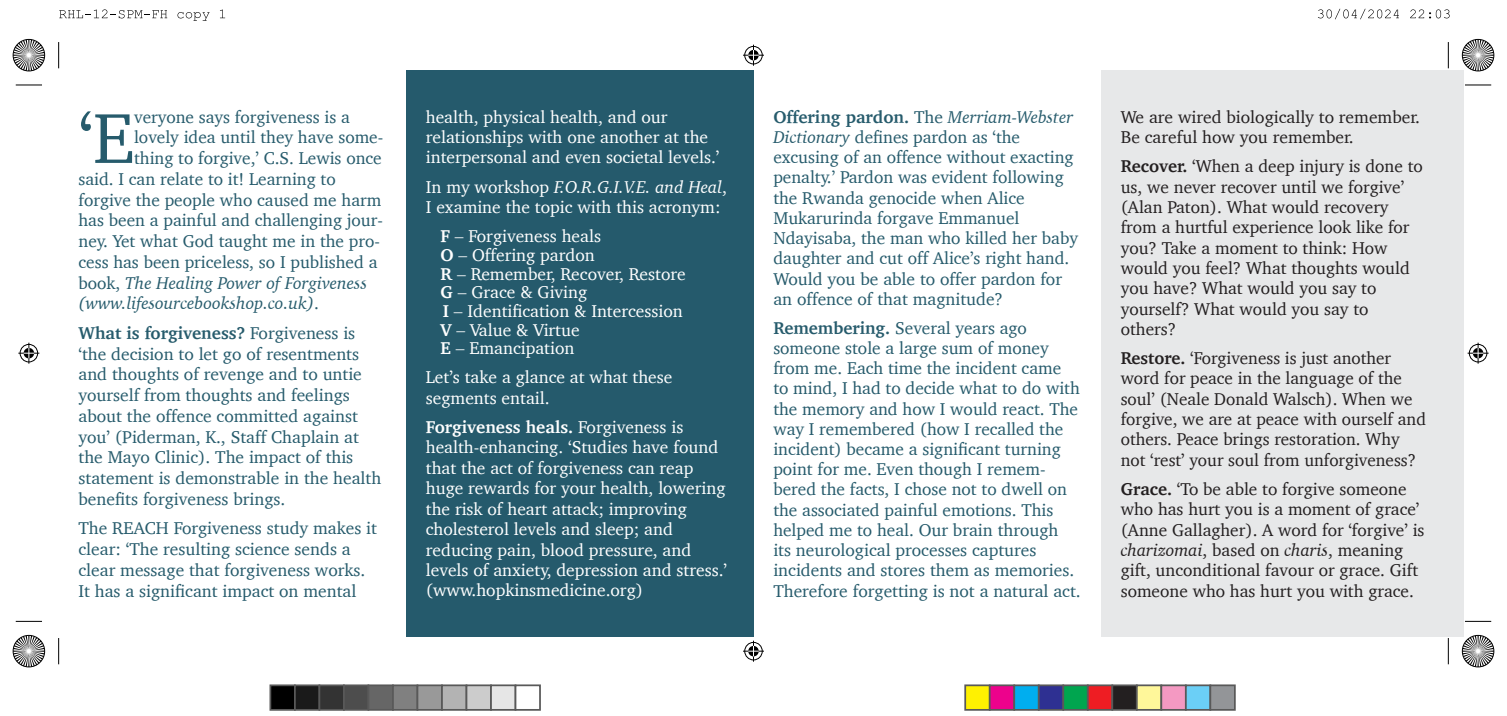
<style>
.page{position:relative;width:1507px;height:716px;background:#fff}
.page>*{position:absolute;margin:0;border:0;box-sizing:border-box;transform-origin:0 0}
.t1{font:72.27px "Charter";color:#265b6c}
.t2{font:17.5px/20.1px "Charter";color:#265b6c}
.t3{font:17.5px/20.3px "Charter";color:#231f20}
.t4{font:17.5px/20.5px "Charter";color:#fff}
.t5{font:italic 17.5px "Charter";color:#265b6c}
.s1{font-style:normal}
.s2{font-weight:700}
.s3{font-style:italic}
</style>
<div class="page">
<div style="left:1100px;top:70px;width:362px;height:566px;background:#e7e8e9"></div>
<div style="left:406px;top:70px;width:347px;height:566px;background:#255a6c"></div>
<svg style="left:59px;top:9px;width:108px;height:9px"></svg>
<svg style="left:177px;top:12px;width:32px;height:9px"></svg>
<svg style="left:220px;top:10px;width:5px;height:8px"></svg>
<svg style="left:1318px;top:9px;width:80px;height:10px"></svg>
<svg style="left:1410px;top:9px;width:39px;height:9px"></svg>
<svg style="left:18px;top:342px;width:21px;height:21px"></svg>
<svg style="left:1467px;top:342px;width:21px;height:21px"></svg>
<svg style="left:743px;top:45px;width:21px;height:21px"></svg>
<svg style="left:743px;top:640px;width:21px;height:21px"></svg>
<svg style="left:13px;top:39px;width:32px;height:32px"></svg>
<svg style="left:1462px;top:39px;width:31px;height:32px"></svg>
<svg style="left:13px;top:635px;width:32px;height:31px"></svg>
<svg style="left:1462px;top:635px;width:31px;height:31px"></svg>
<svg style="left:16px;top:85px;width:26px;height:1px"></svg>
<svg style="left:58px;top:42px;width:1px;height:26px"></svg>
<svg style="left:1447px;top:42px;width:1px;height:26px"></svg>
<svg style="left:1465px;top:85px;width:25px;height:1px"></svg>
<svg style="left:16px;top:620px;width:26px;height:1px"></svg>
<svg style="left:58px;top:638px;width:1px;height:26px"></svg>
<svg style="left:1465px;top:620px;width:25px;height:1px"></svg>
<svg style="left:1447px;top:638px;width:1px;height:26px"></svg>
<div style="left:269px;top:684px;width:27px;height:26px;background:#000;border:2px solid #595959"></div>
<div style="left:294px;top:684px;width:26px;height:26px;background:#1a1a1a;border:2px solid #595959"></div>
<div style="left:318px;top:684px;width:27px;height:26px;background:#333;border:2px solid #595959"></div>
<div style="left:343px;top:684px;width:26px;height:26px;background:#4d4d4d;border:2px solid #595959"></div>
<div style="left:367px;top:684px;width:27px;height:26px;background:#666;border:2px solid #595959"></div>
<div style="left:392px;top:684px;width:26px;height:26px;background:#808080;border:2px solid #595959"></div>
<div style="left:416px;top:684px;width:27px;height:26px;background:#999;border:2px solid #595959"></div>
<div style="left:441px;top:684px;width:26px;height:26px;background:#b3b3b3;border:2px solid #595959"></div>
<div style="left:465px;top:684px;width:27px;height:26px;background:#ccc;border:2px solid #595959"></div>
<div style="left:490px;top:684px;width:26px;height:26px;background:#e6e6e6;border:2px solid #595959"></div>
<div style="left:514px;top:684px;width:27px;height:26px;background:#fff;border:2px solid #595959"></div>
<div style="left:964px;top:684px;width:26px;height:26px;background:#fff101;border:2px solid #595959"></div>
<div style="left:988px;top:684px;width:27px;height:26px;background:#ed028c;border:2px solid #595959"></div>
<div style="left:1013px;top:684px;width:26px;height:26px;background:#00aeef;border:2px solid #595959"></div>
<div style="left:1037px;top:684px;width:27px;height:26px;background:#2e3092;border:2px solid #595959"></div>
<div style="left:1062px;top:684px;width:26px;height:26px;background:#00a54f;border:2px solid #595959"></div>
<div style="left:1086px;top:684px;width:27px;height:26px;background:#ee1d23;border:2px solid #595959"></div>
<div style="left:1111px;top:684px;width:26px;height:26px;background:#231f20;border:2px solid #595959"></div>
<div style="left:1135px;top:684px;width:27px;height:26px;background:#fff79a;border:2px solid #595959"></div>
<div style="left:1160px;top:684px;width:26px;height:26px;background:#f499c2;border:2px solid #595959"></div>
<div style="left:1184px;top:684px;width:27px;height:26px;background:#6bcff6;border:2px solid #595959"></div>
<div style="left:1209px;top:684px;width:26px;height:26px;background:#939598;border:2px solid #595959"></div>
<h1 class="t1" style="left:78px;top:92px;width:57px">‘E</h1>
<p class="t2" style="left:134px;top:106px;width:217px">veryone says forgiveness is a</p>
<p class="t2" style="left:134px;top:127px;width:251px">lovely idea until they have some-</p>
<p class="t2" style="left:134px;top:147px;width:249px">thing to forgive,’ C.S. Lewis once</p>
<p class="t2" style="left:78px;top:168px;width:259px">said. I can relate to it! Learning to</p>
<p class="t2" style="left:78px;top:189px;width:304px">forgive the people who caused me harm</p>
<p class="t2" style="left:78px;top:210px;width:306px">has been a painful and challenging jour-</p>
<p class="t2" style="left:78px;top:230px;width:303px">ney. Yet what God taught me in the pro-</p>
<p class="t2" style="left:78px;top:251px;width:300px">cess has been priceless, so I published a</p>
<p class="t5" style="left:78px;top:271px;width:290px"><span class="s1">book,</span> The Healing Power of Forgiveness</p>
<p class="t5" style="left:78px;top:292px;width:242px">(www.lifesourcebookshop.co.uk)<span class="s1">.</span></p>
<p class="t2" style="left:78px;top:322px;width:304px;line-height:20.7px"><span class="s2">What is forgiveness?</span> Forgiveness is ‘the decision to let go of resentments and thoughts of revenge and to untie yourself from thoughts and feelings about the offence committed against you’ (Piderman, K., Staff Chaplain at the Mayo Clinic). The impact of this statement is demonstrable in the health benefits forgiveness brings.</p>
<p class="t2" style="left:78px;top:517px;width:300px;line-height:20.7px">The REACH Forgiveness study makes it clear: ‘The resulting science sends a clear message that forgiveness works.<br>It has a significant impact on mental</p>
<p class="t4" style="left:426px;top:106px;width:295px">health, physical health, and our relationships with one another at the interpersonal and even societal levels.’</p>
<p class="t4" style="left:426px;top:176px;width:303px">In my workshop <span class="s3">F.O.R.G.I.V.E. and Heal</span>,<br>I examine the topic with this acronym:</p>
<p class="t4" style="left:440px;top:226px;width:247px;line-height:18.7px"><span class="s2">F</span> – Forgiveness heals<br><span class="s2">O</span> – Offering pardon<br><span class="s2">R</span> – Remember, Recover, Restore<br><span class="s2">G</span> – Grace &amp; Giving<br><span class="s2">I</span> – Identification &amp; Intercession<br><span class="s2">V</span> – Value &amp; Virtue<br><span class="s2">E</span> – Emancipation</p>
<p class="t4" style="left:426px;top:366px;width:248px">Let’s take a glance at what these segments entail.</p>
<p class="t4" style="left:426px;top:416px;width:303px"><span class="s2">Forgiveness heals.</span> Forgiveness is health-enhancing. ‘Studies have found that the act of forgiveness can reap huge rewards for your health, lowering the risk of heart attack; improving cholesterol levels and sleep; and reducing pain, blood pressure, and levels of anxiety, depression and stress.’ (www.hopkinsmedicine.org)</p>
<p class="t2" style="left:773px;top:106px;width:306px"><span class="s2">Offering pardon.</span> The <span class="s3">Merriam-Webster Dictionary</span> defines pardon as ‘the excusing of an offence without exacting penalty.’ Pardon was evident following the Rwanda genocide when Alice Mukarurinda forgave Emmanuel Ndayisaba, the man who killed her baby daughter and cut off Alice’s right hand.<br>Would you be able to offer pardon for an offence of that magnitude?</p>
<p class="t2" style="left:773px;top:317px;width:309px"><span class="s2">Remembering.</span> Several years ago someone stole a large sum of money from me. Each time the incident came<br>to mind, I had to decide what to do with the memory and how I would react. The way I remembered (how I recalled the incident) became a significant turning point for me. Even though I remem&shy;bered the facts, I chose not to dwell on the associated painful emotions. This helped me to heal. Our brain through<br>its neurological processes captures incidents and stores them as memories.<br>Therefore forgetting is not a natural act.</p>
<p class="t3" style="left:1120px;top:106px;width:301px">We are wired biologically to remember.<br>Be careful how you remember.</p>
<p class="t3" style="left:1120px;top:155px;width:303px"><span class="s2">Recover.</span> ‘When a deep injury is done to us, we never recover until we forgive’ (Alan Paton). What would recovery from a hurtful experience look like for you? Take a moment to think: How would you feel? What thoughts would you have? What would you say to yourself? What would you say to others?</p>
<p class="t3" style="left:1120px;top:347px;width:307px"><span class="s2">Restore.</span> ‘Forgiveness is just another word for peace in the language of the soul’ (Neale Donald Walsch). When we forgive, we are at peace with ourself and others. Peace brings restoration. Why not ‘rest’ your soul from unforgiveness?</p>
<p class="t3" style="left:1120px;top:478px;width:305px"><span class="s2">Grace.</span> ‘To be able to forgive someone who has hurt you is a moment of grace’ (Anne Gallagher). A word for ‘forgive’ is <span class="s3">charizomai</span>, based on <span class="s3">charis</span>, meaning gift, unconditional favour or grace. Gift someone who has hurt you with grace.</p>
</div>
